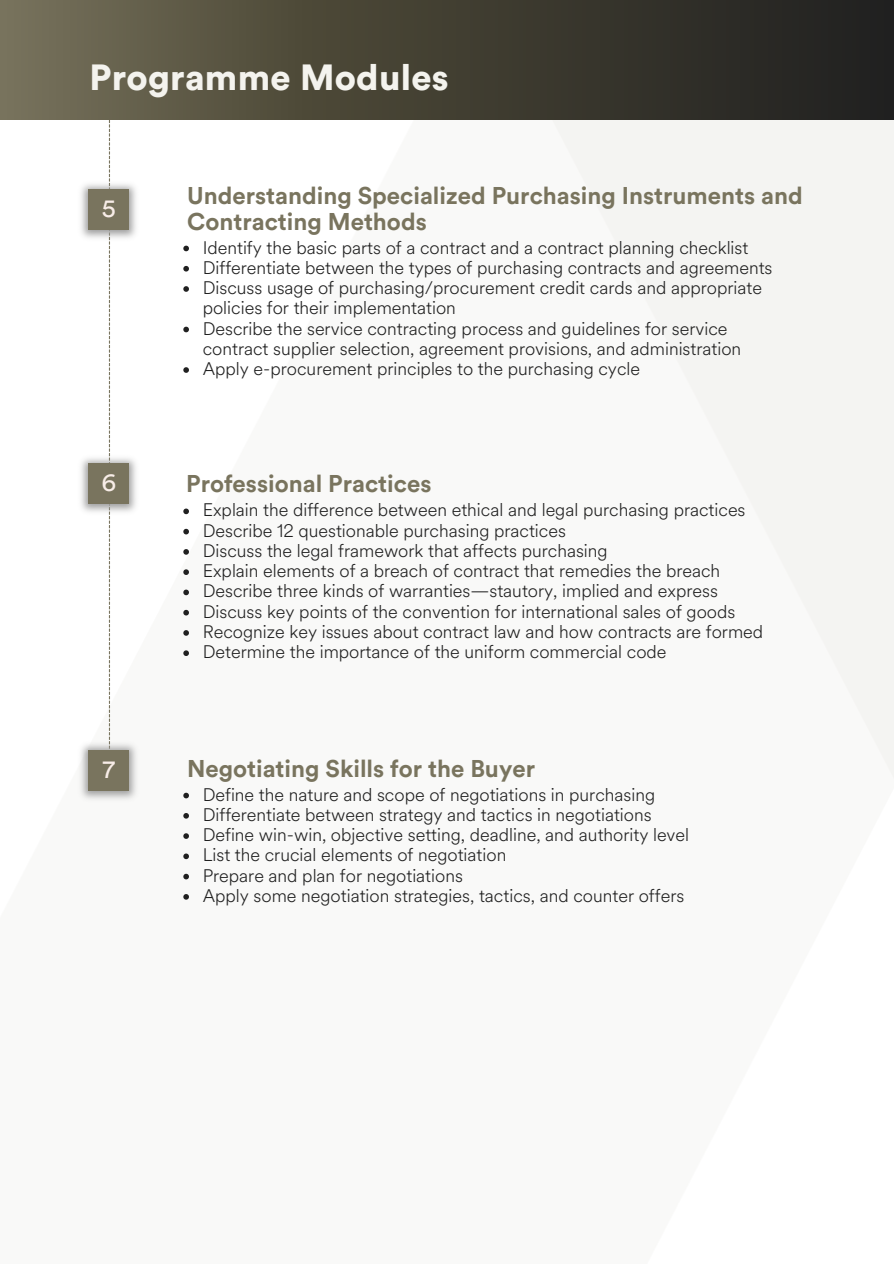
<style>
.page{position:relative;width:894px;height:1264px;background:#fff}
.page>*{position:absolute;margin:0;border:0;box-sizing:border-box;transform-origin:0 0}
.t1{font:900 36px "Circular Std";letter-spacing:.01em;color:#f4f3ee}
.t2{font:25.35px "Circular Std";color:#f8ede8}
.t3{font:700 24px/25.8px "Circular Std";color:#79745e}
.t4{font:300 18px/20.2px "Circular Spotify Text";color:#202020}
</style>
<div class="page">
<img style="left:0;top:119px;width:893px;height:781px">
<svg style="left:109px;top:119px;width:1px;height:620px"></svg>
<div style="left:0;top:0;width:893px;height:119px;background:linear-gradient(to right,#706a52,#1b1b1a)"></div>
<svg style="left:183px;top:246px;width:6px;height:5px"></svg>
<svg style="left:183px;top:266px;width:6px;height:5px"></svg>
<svg style="left:183px;top:286px;width:6px;height:6px"></svg>
<svg style="left:183px;top:327px;width:6px;height:5px"></svg>
<svg style="left:183px;top:367px;width:6px;height:6px"></svg>
<svg style="left:183px;top:508px;width:6px;height:6px"></svg>
<svg style="left:183px;top:529px;width:6px;height:5px"></svg>
<svg style="left:183px;top:549px;width:6px;height:5px"></svg>
<svg style="left:183px;top:569px;width:6px;height:6px"></svg>
<svg style="left:183px;top:589px;width:6px;height:6px"></svg>
<svg style="left:183px;top:610px;width:6px;height:5px"></svg>
<svg style="left:183px;top:630px;width:6px;height:5px"></svg>
<svg style="left:183px;top:650px;width:6px;height:6px"></svg>
<svg style="left:183px;top:792px;width:6px;height:6px"></svg>
<svg style="left:183px;top:813px;width:6px;height:5px"></svg>
<svg style="left:183px;top:833px;width:6px;height:5px"></svg>
<svg style="left:183px;top:853px;width:6px;height:6px"></svg>
<svg style="left:183px;top:873px;width:6px;height:6px"></svg>
<svg style="left:183px;top:894px;width:6px;height:5px"></svg>
<img style="left:77px;top:179px;width:63px;height:64px">
<div style="left:89px;top:189px;width:40px;height:41px;background:#79745e"></div>
<img style="left:77px;top:453px;width:63px;height:63px">
<div style="left:89px;top:463px;width:40px;height:41px;background:#79745e"></div>
<img style="left:77px;top:739px;width:63px;height:64px">
<div style="left:89px;top:750px;width:40px;height:40px;background:#79745e"></div>
<p class="t1" style="left:89px;top:61px;width:361px">Programme Modules</p>
<h2 class="t2" style="left:102px;top:197px;width:15px">5</h2>
<p class="t2" style="left:101px;top:471px;width:16px">6</p>
<p class="t2" style="left:103px;top:757px;width:14px">7</p>
<p class="t3" style="left:187px;top:184px;width:617px">Understanding Specialized Purchasing Instruments and<br>Contracting Methods</p>
<h1 class="t4" style="left:203px;top:237px;width:547px">Identify the basic parts of a contract and a contract planning checklist</h1>
<p class="t4" style="left:203px;top:258px;width:571px">Differentiate between the types of purchasing contracts and agreements</p>
<p class="t4" style="left:203px;top:278px;width:560px">Discuss usage of purchasing/procurement credit cards and appropriate policies for their implementation</p>
<h2 class="t4" style="left:203px;top:318px;width:540px">Describe the service contracting process and guidelines for service contract supplier selection, agreement provisions, and administration</h2>
<p class="t4" style="left:203px;top:359px;width:439px">Apply e-procurement principles to the purchasing cycle</p>
<p class="t3" style="left:186px;top:472px;width:247px">Professional Practices</p>
<p class="t4" style="left:203px;top:500px;width:544px">Explain the difference between ethical and legal purchasing practices</p>
<p class="t4" style="left:203px;top:520px;width:364px">Describe 12 questionable purchasing practices</p>
<p class="t4" style="left:203px;top:541px;width:406px">Discuss the legal framework that affects purchasing</p>
<p class="t4" style="left:203px;top:561px;width:519px">Explain elements of a breach of contract that remedies the breach</p>
<p class="t4" style="left:203px;top:581px;width:516px">Describe three kinds of warranties—stautory, implied and express</p>
<h2 class="t4" style="left:203px;top:601px;width:534px">Discuss key points of the convention for international sales of goods</h2>
<p class="t4" style="left:203px;top:622px;width:562px">Recognize key issues about contract law and how contracts are formed</p>
<p class="t4" style="left:203px;top:642px;width:465px">Determine the importance of the uniform commercial code</p>
<p class="t3" style="left:187px;top:756px;width:349px">Negotiating Skills for the Buyer</p>
<p class="t4" style="left:203px;top:784px;width:454px">Define the nature and scope of negotiations in purchasing</p>
<p class="t4" style="left:203px;top:804px;width:450px">Differentiate between strategy and tactics in negotiations</p>
<p class="t4" style="left:203px;top:825px;width:488px">Define win-win, objective setting, deadline, and authority level</p>
<p class="t4" style="left:203px;top:845px;width:305px">List the crucial elements of negotiation</p>
<p class="t4" style="left:203px;top:865px;width:262px">Prepare and plan for negotiations</p>
<p class="t4" style="left:203px;top:885px;width:483px">Apply some negotiation strategies, tactics, and counter offers</p>
</div>
